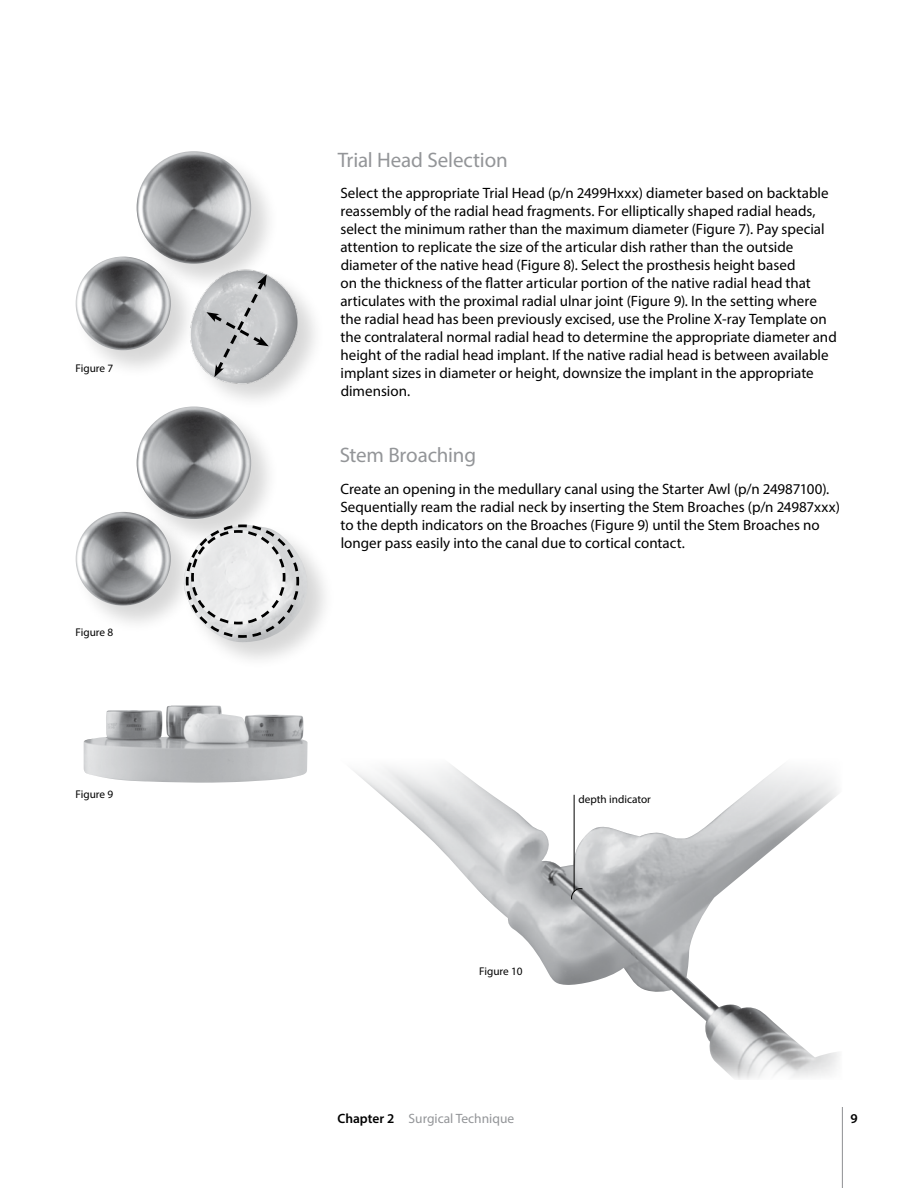
<style>
.page{position:relative;width:918px;height:1188px;background:#fff}
.page>*{position:absolute;margin:0;border:0;box-sizing:border-box;transform-origin:0 0}
.t1{font:21px "Myriad Pro";letter-spacing:-.01em;color:#939598}
.t2{font:15px/18px "Myriad Pro";color:#000}
.t3{font:13.5px "Myriad Pro";color:#939598}
.t4{font:600 13.5px "Myriad Pro";color:#000}
.t5{font:11.25px "Myriad Pro";color:#000}
.s1{font-weight:600;color:#000}
</style>
<div class="page">
<hr style="left:842px;top:1107px;width:1px;height:81px;background:#939598">
<img style="left:353px;top:764px;width:486px;height:316px">
<hr style="left:574px;top:795px;width:1px;height:97px;background:#000">
<div style="left:74px;top:511px;width:125px;height:123px;background:#000;opacity:.16"></div>
<img style="left:76px;top:512px;width:95px;height:94px">
<div style="left:135px;top:405px;width:145px;height:142px;background:#000;opacity:.16"></div>
<img style="left:137px;top:406px;width:114px;height:113px">
<div style="left:182px;top:524px;width:154px;height:147px;background:#000;opacity:.16"></div>
<img style="left:183px;top:524px;width:126px;height:120px">
<svg style="left:184px;top:523px;width:117px;height:116px"></svg>
<div style="left:189px;top:268px;width:137px;height:144px;background:#000;opacity:.16"></div>
<img style="left:189px;top:268px;width:119px;height:130px">
<svg style="left:206px;top:292px;width:63px;height:85px;background:#babbbd"></svg>
<div style="left:74px;top:255px;width:125px;height:123px;background:#000;opacity:.16"></div>
<img style="left:76px;top:257px;width:95px;height:93px">
<div style="left:135px;top:150px;width:145px;height:142px;background:#000;opacity:.16"></div>
<img style="left:137px;top:151px;width:114px;height:113px">
<img style="left:84px;top:705px;width:224px;height:78px">
<svg style="left:571px;top:887px;width:13px;height:14px"></svg>
<p class="t5" style="left:76px;top:362px;width:39px">Figure 7</p>
<p class="t5" style="left:76px;top:625px;width:39px">Figure 8</p>
<p class="t5" style="left:76px;top:787px;width:39px">Figure 9</p>
<h1 class="t1" style="left:338px;top:147px;width:172px">Trial Head Selection</h1>
<p class="t2" style="left:340px;top:184px;width:498px">Select the appropriate Trial Head (p/n 2499Hxxx) diameter based on backtable reassembly of the radial head fragments. For elliptically shaped radial heads, select the minimum rather than the maximum diameter (Figure 7). Pay special attention to replicate the size of the articular dish rather than the outside diameter of the native head (Figure 8). Select the prosthesis height based<br>on the thickness of the flatter articular portion of the native radial head that articulates with the proximal radial ulnar joint (Figure 9). In the setting where the radial head has been previously excised, use the Proline X-ray Template on the contralateral normal radial head to determine the appropriate diameter and height of the radial head implant. If the native radial head is between available implant sizes in diameter or height, downsize the implant in the appropriate dimension.</p>
<h1 class="t1" style="left:340px;top:442px;width:138px">Stem Broaching</h1>
<p class="t2" style="left:340px;top:480px;width:501px">Create an opening in the medullary canal using the Starter Awl (p/n 24987100).<br>Sequentially ream the radial neck by inserting the Stem Broaches (p/n 24987xxx) to the depth indicators on the Broaches (Figure 9) until the Stem Broaches no longer pass easily into the canal due to cortical contact.</p>
<p class="t5" style="left:578px;top:793px;width:74px">depth indicator</p>
<p class="t5" style="left:479px;top:964px;width:45px">Figure 10</p>
<p class="t3" style="left:338px;top:1110px;width:178px"><span class="s1">Chapter 2</span> Surgical Technique</p>
<p class="t4" style="left:850px;top:1109px;width:9px">9</p>
</div>
